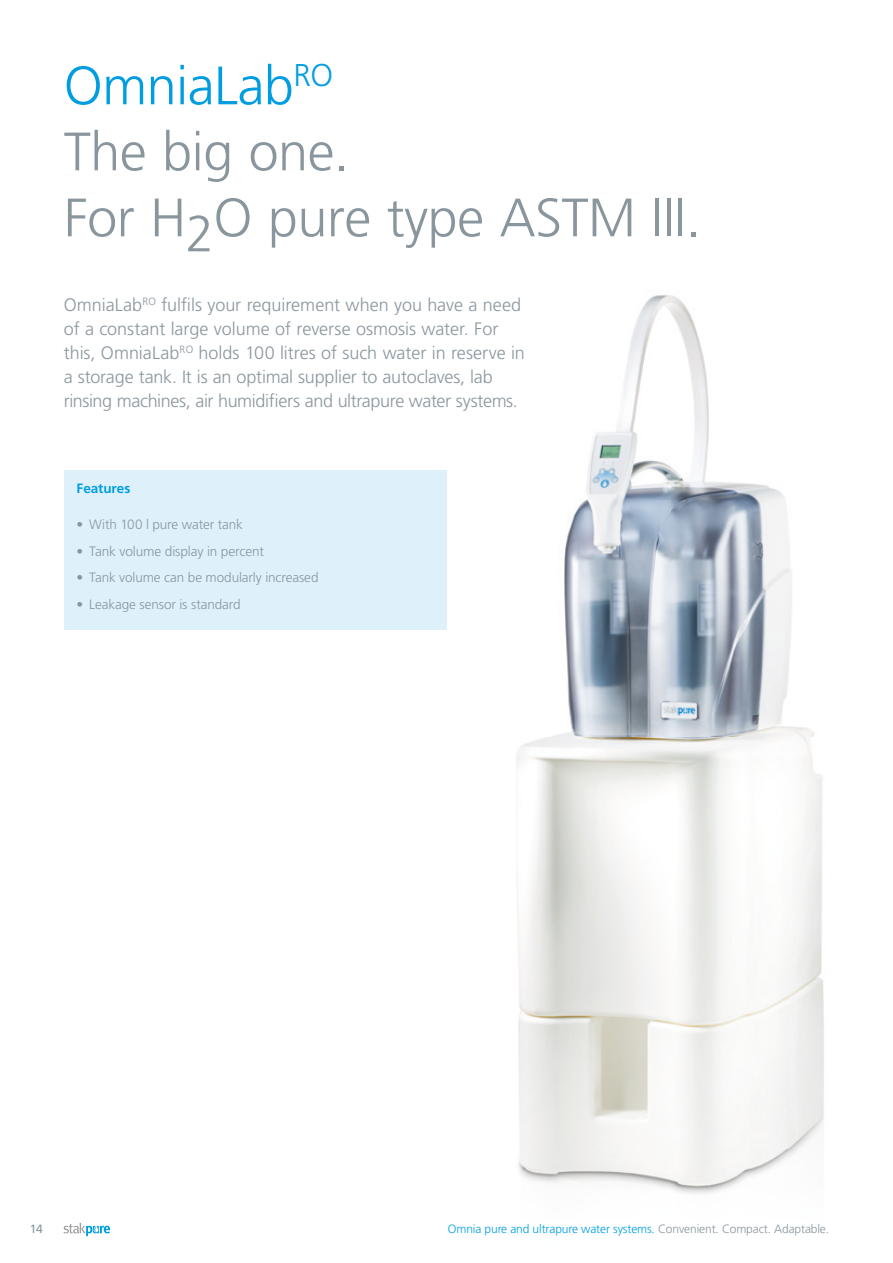
<style>
.page{position:relative;width:893px;height:1263px;background:#fff}
.page>*{position:absolute;margin:0;border:0;box-sizing:border-box;transform-origin:0 0}
.t1{font:300 54px/66px "Frutiger LT Pro";letter-spacing:-.01em;color:#8a969d}
.t2{font:300 18px/24px "Frutiger LT Pro";letter-spacing:-.005em;color:#8a969d}
.t3{font:300 13.65px "Frutiger LT Pro";letter-spacing:-.01em;color:#8a969d}
.t4{font:300 13.5px "Frutiger LT Pro";letter-spacing:-.01em;color:#8a969d}
.t5{font:700 13.5px "Frutiger LT Pro";color:#009ee0}
.t6{font:300 12px "Frutiger LT Pro";letter-spacing:-.01em;color:#009ee0}
.t7{font:12px "Frutiger LT Pro";color:#8a969d}
.s1{color:#009ee0}
.s2{font-size:13.5px}
.s3{color:#8a969d}
</style>
<div class="page">
<svg style="left:63px;top:1223px;width:47px;height:13px"></svg>
<img style="left:516px;top:295px;width:308px;height:899px">
<div style="left:64px;top:470px;width:382px;height:160px;background:#def1fb"></div>
<h1 class="t1" style="left:64px;top:53px;width:638px"><span class="s1">OmniaLab</span><sup>RO<br></sup>The big one.<br>For H<sub>2</sub>O pure type ASTM III.</h1>
<p class="t2" style="left:64px;top:293px;width:462px">OmniaLab<sup>RO</sup> fulfils your requirement when you have a need of a constant large volume of reverse osmosis water. For this, OmniaLab<sup>RO</sup> holds 100 litres of such water in reserve in a storage tank. It is an optimal supplier to autoclaves, lab rinsing machines, air humidifiers and ultrapure water systems.</p>
<p class="t5" style="left:77px;top:481px;width:55px">Features</p>
<p class="t4" style="left:77px;top:517px;width:168px">• With 100 l pure water tank</p>
<p class="t3" style="left:77px;top:543px;width:189px"><span class="s2">•</span> Tank volume display in percent</p>
<p class="t4" style="left:77px;top:570px;width:243px">• Tank volume can be modularly increased</p>
<p class="t4" style="left:77px;top:596px;width:166px">• Leakage sensor is standard</p>
<p class="t7" style="left:30px;top:1222px;width:14px">14</p>
<p class="t6" style="left:448px;top:1222px;width:383px">Omnia pure and ultrapure water systems. <span class="s3">Convenient. Compact. Adaptable.</span></p>
</div>
